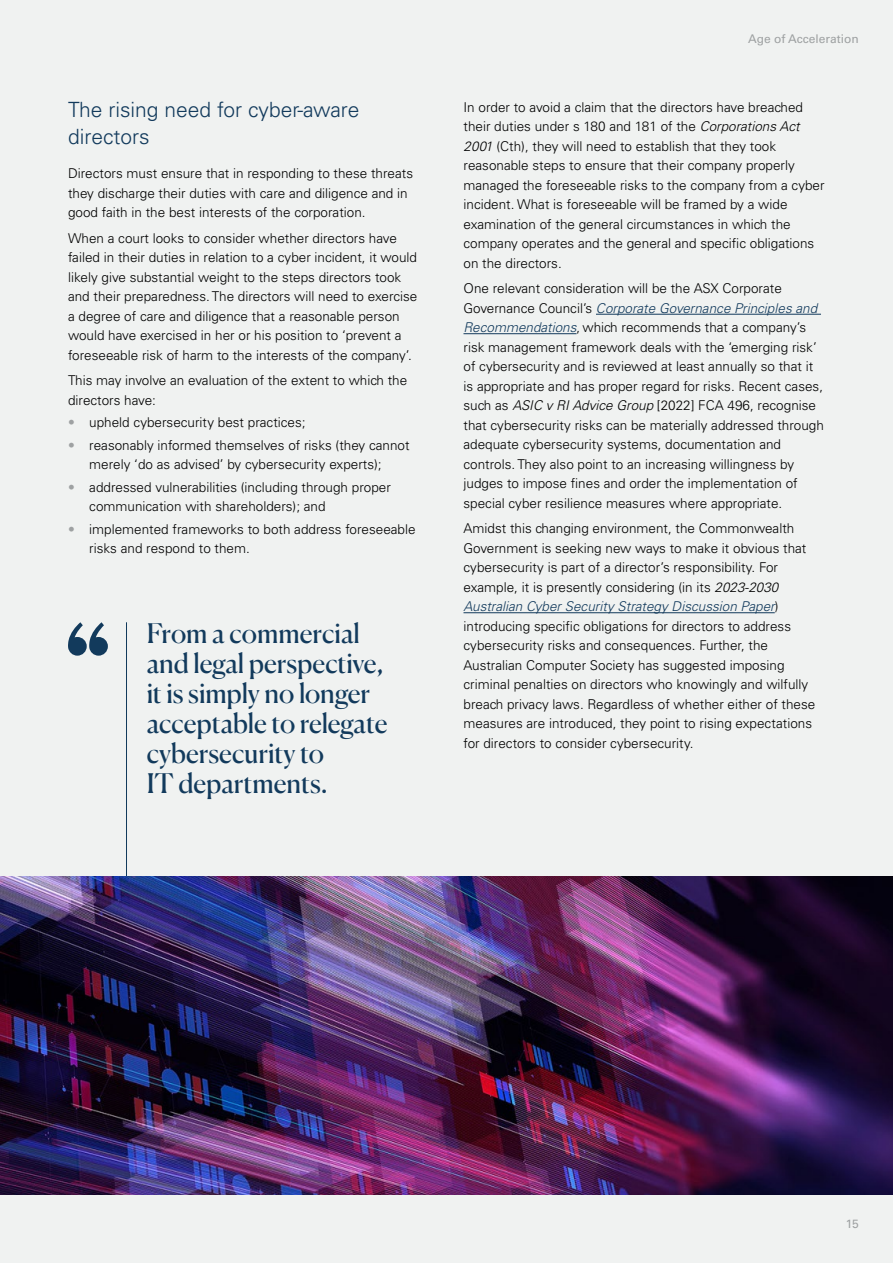
<style>
.page{position:relative;width:893px;height:1263px;background:#f0f2f1}
.page>*{position:absolute;margin:0;border:0;box-sizing:border-box;transform-origin:0 0}
.t1{font:27px/30px "Canela";letter-spacing:-.005em;color:#123a5c}
.t2{font:300 21px/27px "Univers LT Std";color:#123a5c}
.t3{font:300 13.5px/19.5px "Univers LT Std";color:#000}
.t4{font:12px "Univers LT Std";color:#9ea1a2}
.s1{color:#9ea1a2}
.s2{font-style:italic}
.s3{font-style:italic;color:#123a5c}
</style>
<div class="page">
<hr style="left:126px;top:622px;width:1px;height:262px;background:#123a5c">
<svg style="left:68px;top:622px;width:40px;height:34px"></svg>
<img style="left:0;top:876px;width:893px;height:319px">
<hr style="left:596px;top:314px;width:225px;height:1px;background:#123a5c">
<hr style="left:463px;top:333px;width:113px;height:1px;background:#123a5c">
<hr style="left:463px;top:612px;width:312px;height:1px;background:#123a5c">
<h2 class="t2" style="left:68px;top:96px;width:293px">The rising need for cyber-aware directors</h2>
<p class="t3" style="left:68px;top:164px;width:347px">Directors must ensure that in responding to these threats they discharge their duties with care and diligence and in good faith in the best interests of the corporation.</p>
<p class="t3" style="left:68px;top:228px;width:351px">When a court looks to consider whether directors have failed in their duties in relation to a cyber incident, it would likely give substantial weight to the steps directors took and their preparedness. The directors will need to exercise a degree of care and diligence that a reasonable person would have exercised in her or his position to ‘prevent a foreseeable risk of harm to the interests of the company’.</p>
<p class="t3" style="left:68px;top:371px;width:341px">This may involve an evaluation of the extent to which the directors have:</p>
<p class="t3" style="left:68px;top:413px;width:239px"><span class="s1">•</span> upheld cybersecurity best practices;</p>
<p class="t3" style="left:68px;top:435px;width:343px;text-align:center"><span class="s1">•</span> reasonably informed themselves of risks (they cannot merely ‘do as advised’ by cybersecurity experts);</p>
<p class="t3" style="left:89px;top:477px;width:303px;text-indent:-21px"><span class="s1">•</span> addressed vulnerabilities (including through proper communication with shareholders); and</p>
<p class="t3" style="left:89px;top:519px;width:328px;text-indent:-21px"><span class="s1">•</span> implemented frameworks to both address foreseeable risks and respond to them.</p>
<h1 class="t1" style="left:147px;top:616px;width:242px">From a commercial and legal perspective, it is simply no longer acceptable to relegate cybersecurity to<br>IT departments.</h1>
<p class="t4" style="left:748px;top:31px;width:112px">Age of Acceleration</p>
<p class="t3" style="left:463px;top:97px;width:363px">In order to avoid a claim that the directors have breached their duties under s 180 and 181 of the <span class="s2">Corporations Act 2001</span> (Cth), they will need to establish that they took reasonable steps to ensure that their company properly managed the foreseeable risks to the company from a cyber incident. What is foreseeable will be framed by a wide examination of the general circumstances in which the company operates and the general and specific obligations on the directors.</p>
<p class="t3" style="left:463px;top:279px;width:362px">One relevant consideration will be the ASX Corporate Governance Council’s <span class="s3">Corporate Governance Principles and Recommendations</span>, which recommends that a company’s risk management framework deals with the ‘emerging risk’ of cybersecurity and is reviewed at least annually so that it is appropriate and has proper regard for risks. Recent cases, such as <span class="s2">ASIC v RI Advice Group</span> [2022] FCA 496, recognise that cybersecurity risks can be materially addressed through adequate cybersecurity systems, documentation and controls. They also point to an increasing willingness by judges to impose fines and order the implementation of special cyber resilience measures where appropriate.</p>
<p class="t3" style="left:463px;top:519px;width:353px">Amidst this changing environment, the Commonwealth Government is seeking new ways to make it obvious that cybersecurity is part of a director’s responsibility. For example, it is presently considering (in its <span class="s2">2023-2030<br></span><span class="s3">Australian Cyber Security Strategy Discussion Paper</span>) introducing specific obligations for directors to address cybersecurity risks and consequences. Further, the Australian Computer Society has suggested imposing criminal penalties on directors who knowingly and wilfully breach privacy laws. Regardless of whether either of these measures are introduced, they point to rising expectations for directors to consider cybersecurity.</p>
<p class="t4" style="left:846px;top:1217px;width:15px">15</p>
</div>
